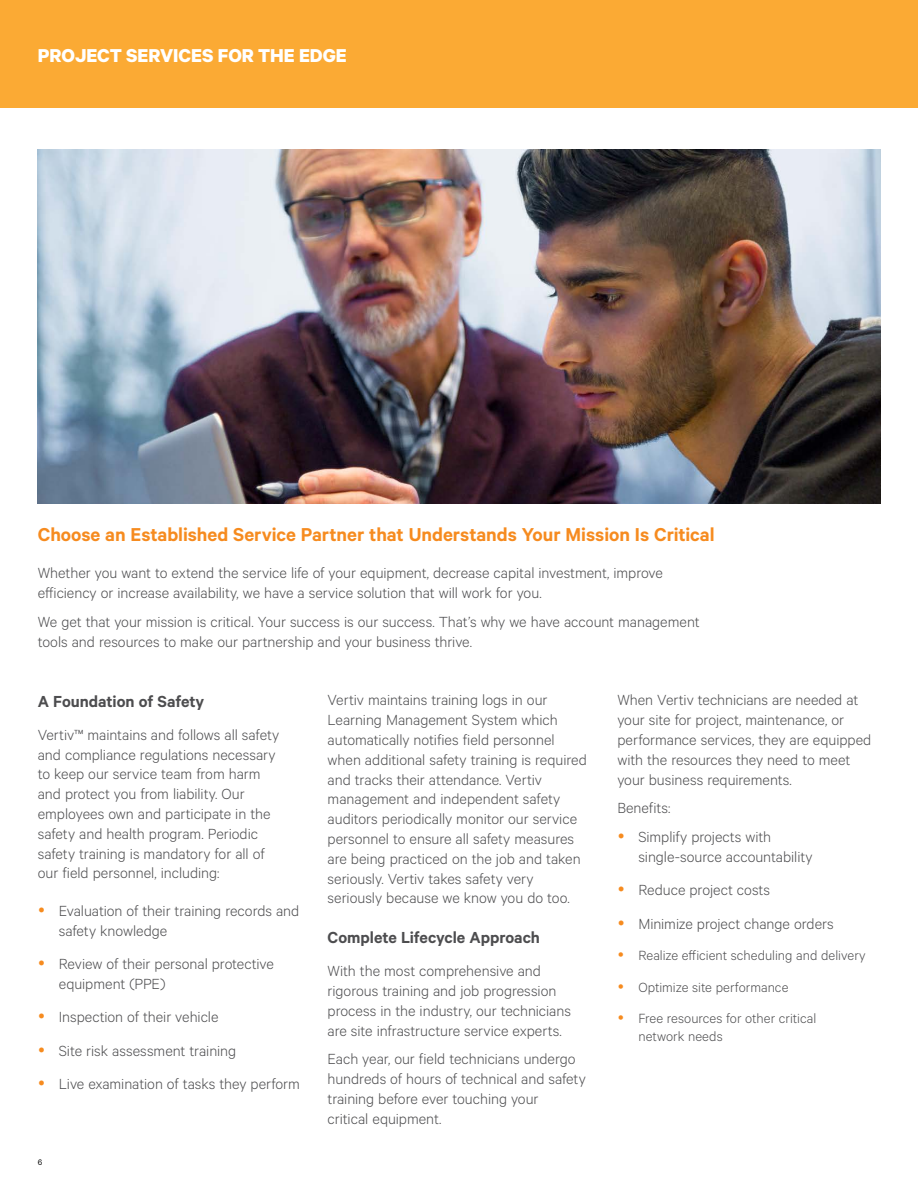
<style>
.page{position:relative;width:918px;height:1188px;background:#fff}
.page>*{position:absolute;margin:0;border:0;box-sizing:border-box;transform-origin:0 0}
.t1{font:600 21px "Calibre";color:#f68b1f}
.t2{font:700 21px "Calibre";color:#fff}
.t3{font:600 18px "Calibre";color:#4d4d4f}
.t4{font:300 16.5px/19.8px "Calibre";color:#4d4d4f}
.t5{font:300 15px/31.5px "Calibre";color:#4d4d4f}
.t6{font:9px "Calibre";color:#000}
</style>
<div class="page">
<div style="left:0;top:0;width:918px;height:108px;background:#fbaa34"></div>
<img style="left:38px;top:149px;width:842px;height:354px">
<p class="t2" style="left:38px;top:43px;width:311px">PROJECT SERVICES FOR THE EDGE</p>
<p class="t1" style="left:38px;top:522px;width:678px">Choose an Established Service Partner that Understands Your Mission Is Critical</p>
<p class="t4" style="left:38px;top:563px;width:627px">Whether you want to extend the service life of your equipment, decrease capital investment, improve efficiency or increase availability, we have a service solution that will work for you.</p>
<p class="t4" style="left:38px;top:611px;width:663px">We get that your mission is critical. Your success is our success. That’s why we have account management tools and resources to make our partnership and your business thrive.</p>
<p class="t3" style="left:38px;top:690px;width:168px">A Foundation of Safety</p>
<p class="t4" style="left:38px;top:724px;width:243px">Vertiv™ maintains and follows all safety and compliance regulations necessary to keep our service team from harm and protect you from liability. Our employees own and participate in the safety and health program. Periodic safety training is mandatory for all of our field personnel, including:</p>
<p class="t4" style="left:59px;top:900px;width:242px">Evaluation of their training records and safety knowledge</p>
<p class="t4" style="left:59px;top:954px;width:217px">Review of their personal protective equipment (PPE)</p>
<p class="t4" style="left:59px;top:1000px;width:243px;line-height:33.3px">Inspection of their vehicle<br>Site risk assessment training<br>Live examination of tasks they perform</p>
<p class="t6" style="left:38px;top:1157px;width:6px">6</p>
<p class="t4" style="left:328px;top:690px;width:261px">Vertiv maintains training logs in our Learning Management System which automatically notifies field personnel when additional safety training is required and tracks their attendance. Vertiv management and independent safety auditors periodically monitor our service personnel to ensure all safety measures are being practiced on the job and taken seriously. Vertiv takes safety very seriously because we know you do too.</p>
<p class="t3" style="left:328px;top:927px;width:214px">Complete Lifecycle Approach</p>
<p class="t4" style="left:328px;top:961px;width:245px">With the most comprehensive and rigorous training and job progression process in the industry, our technicians are site infrastructure service experts.</p>
<p class="t4" style="left:328px;top:1049px;width:260px">Each year, our field technicians undergo hundreds of hours of technical and safety training before ever touching your<br>critical equipment.</p>
<p class="t4" style="left:617px;top:690px;width:255px">When Vertiv technicians are needed at your site for project, maintenance, or performance services, they are equipped with the resources they need to meet your business requirements.</p>
<p class="t4" style="left:638px;top:793px;width:134px;line-height:28.8px;text-indent:-21px">Benefits:<br>Simplify projects with</p>
<p class="t4" style="left:638px;top:839px;width:197px;line-height:33.3px">single-source accountability<br>Reduce project costs<br>Minimize project change orders</p>
<p class="t5" style="left:638px;top:939px;width:229px">Realize efficient scheduling and delivery<br>Optimize site performance<br>Free resources for other critical</p>
<p class="t5" style="left:638px;top:1020px;width:86px">network needs</p>
</div>
